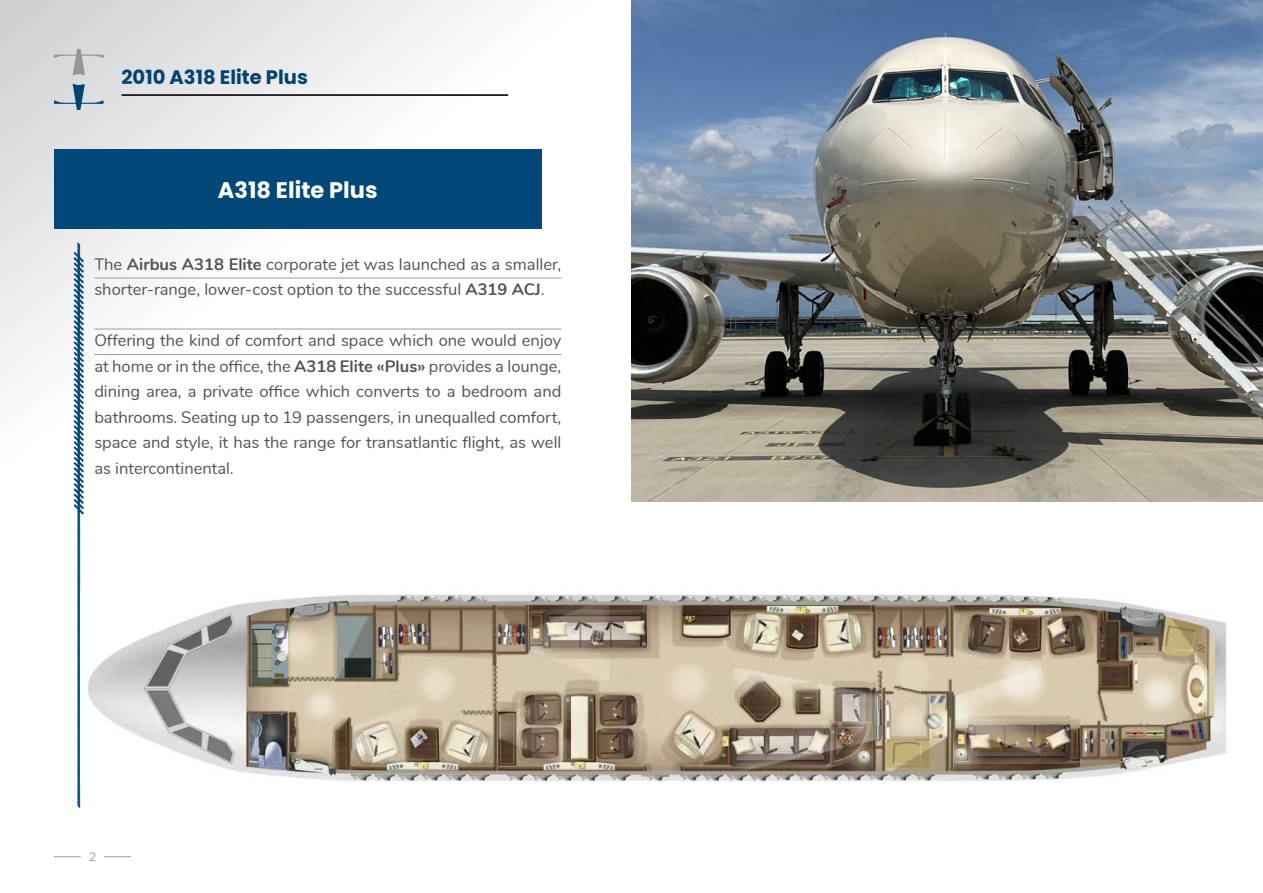
<style>
.page{position:relative;width:1263px;height:893px;background:#fff}
.page>*{position:absolute;margin:0;border:0;box-sizing:border-box;transform-origin:0 0}
.t1{font:700 22.5px "Poppins";color:#fff}
.t2{font:700 19.5px "Poppins";color:#02446f}
.t3{font:16.5px/25.5px "Nunito";color:#505456}
.t4{font:12px "Gotham";color:#9c9ca0}
.s1{font-weight:700}
</style>
<div class="page">
<svg style="left:0;top:0;width:562px;height:381px"></svg>
<svg style="left:54px;top:856px;width:27px;height:1px"></svg>
<svg style="left:104px;top:856px;width:27px;height:1px"></svg>
<img style="left:631px;top:0;width:632px;height:502px">
<svg style="left:54px;top:49px;width:50px;height:27px"></svg>
<svg style="left:54px;top:83px;width:50px;height:27px"></svg>
<div style="left:54px;top:149px;width:487px;height:80px;background:#014778"></div>
<svg style="left:71px;top:242px;width:15px;height:566px"></svg>
<svg style="left:121px;top:95px;width:387px;height:1px"></svg>
<hr style="left:94px;top:278px;width:467px;height:1px;background:#9c9ca0">
<hr style="left:94px;top:329px;width:467px;height:1px;background:#9c9ca0">
<hr style="left:94px;top:354px;width:467px;height:1px;background:#9c9ca0">
<img style="left:81px;top:591px;width:1146px;height:194px">
<p class="t2" style="left:121px;top:66px;width:188px">2010 A318 Elite Plus</p>
<h1 class="t1" style="left:218px;top:177px;width:161px">A318 Elite Plus</h1>
<p class="t3" style="left:94px;top:250px;width:468px">The <span class="s1">Airbus A318 Elite</span> corporate jet was launched as a smaller, shorter-range, lower-cost option to the successful <span class="s1">A319 ACJ</span>.</p>
<p class="t3" style="left:94px;top:327px;width:468px;text-align:justify">Offering the kind of comfort and space which one would enjoy at home or in the office, the <span class="s1">A318 Elite «Plus»</span> provides a lounge, dining area, a private office which converts to a bedroom and bathrooms. Seating up to 19 passengers, in unequalled comfort, space and style, it has the range for transatlantic flight, as well as intercontinental.</p>
<p class="t4" style="left:89px;top:849px;width:9px">2</p>
</div>
